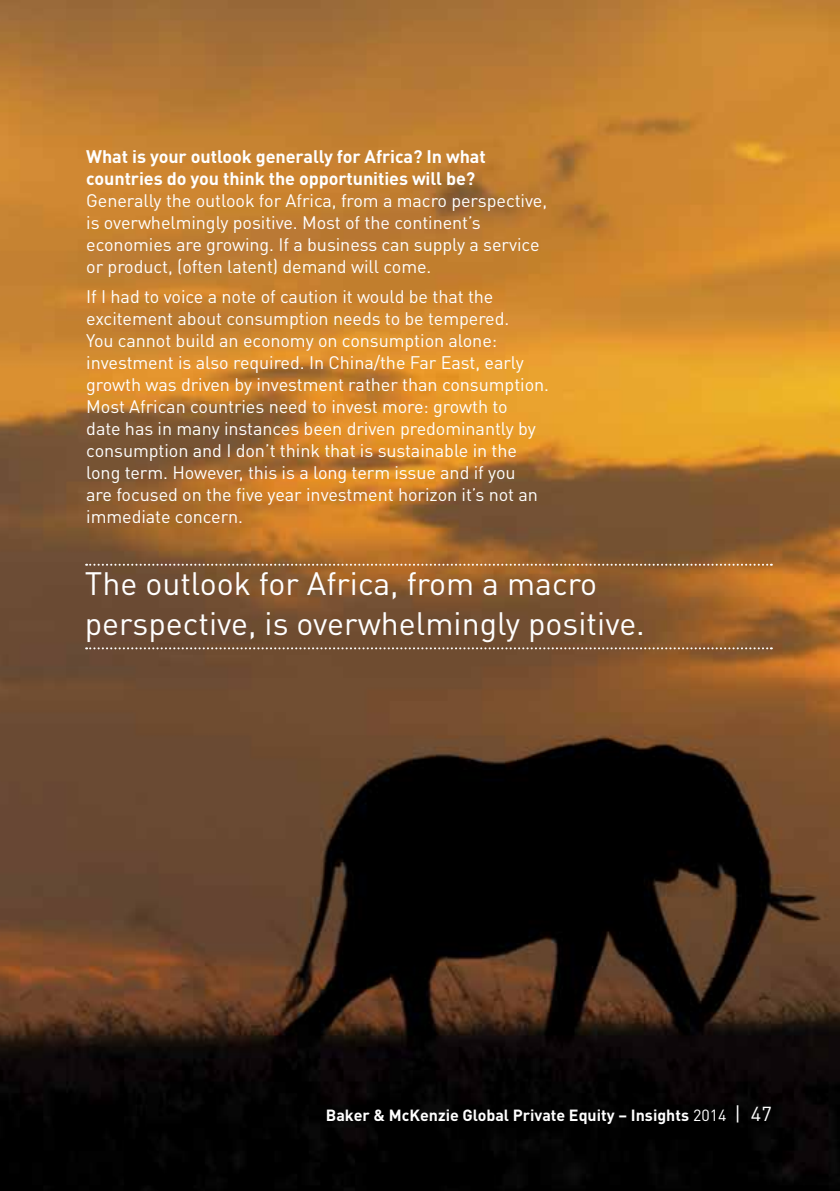
<style>
.page{position:relative;width:840px;height:1191px;background:#fff}
.page>*{position:absolute;margin:0;border:0;box-sizing:border-box;transform-origin:0 0}
.t1{font:32px/40px "DINOT";color:#fff}
.t2{font:18px/22px "DINOT";letter-spacing:-.005em;color:#fff}
.t3{font:700 18px/22px "DINOT";letter-spacing:-.005em;color:#fff}
.t4{font:700 16px "DINOT";color:#fff}
.s1{font-weight:400}
.s2{font-weight:400;font-size:20px}
</style>
<div class="page">
<img style="left:0;top:0;width:839px;height:1191px">
<svg style="left:86px;top:564px;width:685px;height:2px"></svg>
<svg style="left:86px;top:647px;width:685px;height:2px"></svg>
<p class="t3" style="left:86px;top:144px;width:401px">What is your outlook generally for Africa? In what countries do you think the opportunities will be?</p>
<p class="t2" style="left:86px;top:188px;width:462px">Generally the outlook for Africa, from a macro perspective, is overwhelmingly positive. Most of the continent’s economies are growing. If a business can supply a service or product, (often latent) demand will come.</p>
<p class="t2" style="left:86px;top:284px;width:464px">If I had to voice a note of caution it would be that the excitement about consumption needs to be tempered.<br>You cannot build an economy on consumption alone: investment is also required. In China/the Far East, early growth was driven by investment rather than consumption.<br>Most African countries need to invest more: growth to<br>date has in many instances been driven predominantly by consumption and I don’t think that is sustainable in the long term. However, this is a long term issue and if you<br>are focused on the five year investment horizon it’s not an immediate concern.</p>
<h1 class="t1" style="left:85px;top:562px;width:561px">The outlook for Africa, from a macro perspective, is overwhelmingly positive.</h1>
<p class="t4" style="left:325px;top:1104px;width:447px">Baker &amp; McKenzie Global Private Equity – Insights <span class="s1">2014</span> <span class="s2">| 47</span></p>
</div>
